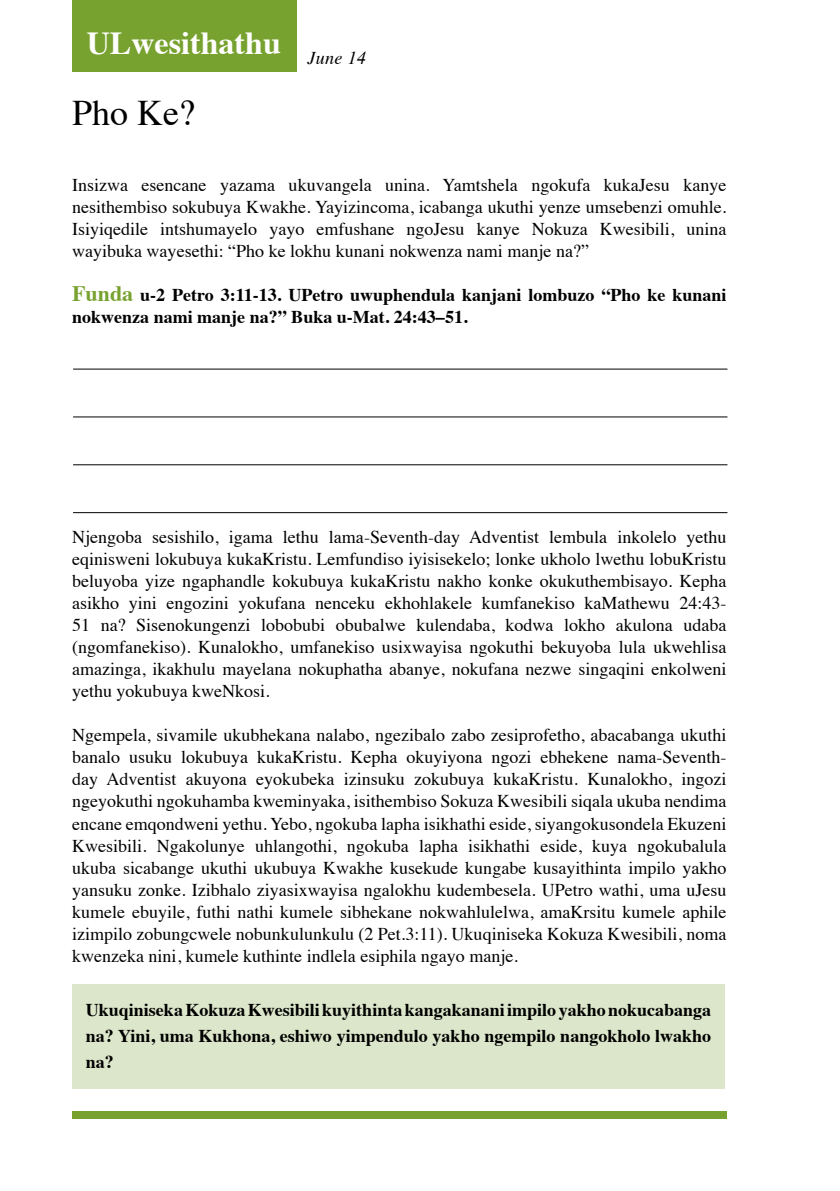
<style>
.page{position:relative;width:840px;height:1191px;background:#fff}
.page>*{position:absolute;margin:0;border:0;box-sizing:border-box;transform-origin:0 0}
.t1{font:36px "Times";color:#000}
.t2{font:700 32px "Times";color:#fff}
.t3{font:18px/22px "Times";color:#000;text-align:justify}
.t4{font:700 18px/26px "Times";color:#000}
.t5{font:italic 18px "Times";letter-spacing:.02em;color:#000}
.s1{font-size:22px;color:#78a22f}
</style>
<div class="page">
<div style="left:72px;top:1111px;width:654px;height:8px;background:#78a22f"></div>
<div style="left:72px;top:0;width:225px;height:71px;background:#78a22f"></div>
<hr style="left:73px;top:416px;width:654px;height:1px;background:#000">
<hr style="left:73px;top:368px;width:654px;height:1px;background:#000">
<hr style="left:73px;top:512px;width:654px;height:1px;background:#000">
<hr style="left:73px;top:464px;width:654px;height:1px;background:#000">
<div style="left:72px;top:984px;width:652px;height:104px;background:#dce6ca"></div>
<h2 class="t2" style="left:87px;top:13px;width:195px">ULwesithathu</h2>
<h1 class="t1" style="left:72px;top:80px;width:124px">Pho Ke?</h1>
<p class="t5" style="left:307px;top:42px;width:60px">June 14</p>
<p class="t3" style="left:72px;top:173px;width:655px">Insizwa esencane yazama ukuvangela unina. Yamtshela ngokufa kukaJesu kanye nesithembiso sokubuya Kwakhe. Yayizincoma, icabanga ukuthi yenze umsebenzi omuhle.<br>Isiyiqedile intshumayelo yayo emfushane ngoJesu kanye Nokuza Kwesibili, unina wayibuka wayesethi: “Pho ke lokhu kunani nokwenza nami manje na?”</p>
<p class="t4" style="left:72px;top:282px;width:655px;line-height:22px"><span class="s1">Funda</span> u-2 Petro 3:11-13. UPetro uwuphendula kanjani lombuzo “Pho ke kunani nokwenza nami manje na?” Buka u-Mat. 24:43–51.</p>
<p class="t3" style="left:72px;top:525px;width:655px">Njengoba sesishilo, igama lethu lama-Seventh-day Adventist lembula inkolelo yethu eqinisweni lokubuya kukaKristu. Lemfundiso iyisisekelo; lonke ukholo lwethu lobuKristu beluyoba yize ngaphandle kokubuya kukaKristu nakho konke okukuthembisayo. Kepha asikho yini engozini yokufana nenceku ekhohlakele kumfanekiso kaMathewu 24:43- 51 na? Sisenokungenzi lobobubi obubalwe kulendaba, kodwa lokho akulona udaba (ngomfanekiso). Kunalokho, umfanekiso usixwayisa ngokuthi bekuyoba lula ukwehlisa amazinga, ikakhulu mayelana nokuphatha abanye, nokufana nezwe singaqini enkolweni yethu yokubuya kweNkosi.</p>
<p class="t3" style="left:72px;top:723px;width:655px">Ngempela, sivamile ukubhekana nalabo, ngezibalo zabo zesiprofetho, abacabanga ukuthi banalo usuku lokubuya kukaKristu. Kepha okuyiyona ngozi ebhekene nama-Seventh&shy;day Adventist akuyona eyokubeka izinsuku zokubuya kukaKristu. Kunalokho, ingozi ngeyokuthi ngokuhamba kweminyaka, isithembiso Sokuza Kwesibili siqala ukuba nendima encane emqondweni yethu. Yebo, ngokuba lapha isikhathi eside, siyangokusondela Ekuzeni Kwesibili. Ngakolunye uhlangothi, ngokuba lapha isikhathi eside, kuya ngokubalula ukuba sicabange ukuthi ukubuya Kwakhe kusekude kungabe kusayithinta impilo yakho yansuku zonke. Izibhalo ziyasixwayisa ngalokhu kudembesela. UPetro wathi, uma uJesu kumele ebuyile, futhi nathi kumele sibhekane nokwahlulelwa, amaKrsitu kumele aphile izimpilo zobungcwele nobunkulunkulu (2 Pet.3:11). Ukuqiniseka Kokuza Kwesibili, noma kwenzeka nini, kumele kuthinte indlela esiphila ngayo manje.</p>
<p class="t4" style="left:86px;top:994px;width:626px;text-align:justify">Ukuqiniseka Kokuza Kwesibili kuyithinta kangakanani impilo yakho nokucabanga na? Yini, uma Kukhona, eshiwo yimpendulo yakho ngempilo nangokholo lwakho na?</p>
</div>
